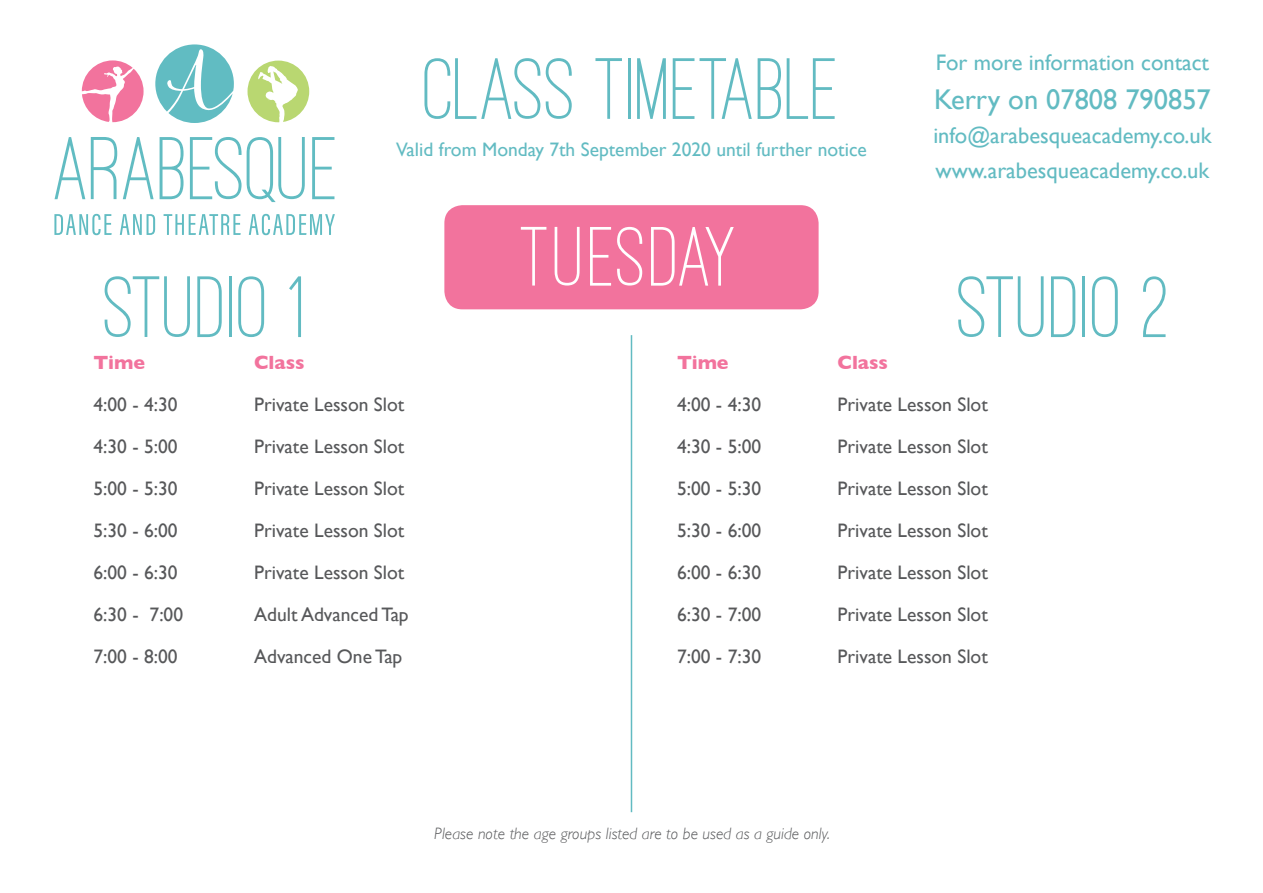
<style>
.page{position:relative;width:1263px;height:893px;background:#fff}
.page>*{position:absolute;margin:0;border:0;box-sizing:border-box;transform-origin:0 0}
.t1{font:500 90px "Ostrich Sans";color:#62bbc2}
.t2{font:500 87px "Ostrich Sans";letter-spacing:.025em;color:#fff}
.t3{font:28.5px "Gill Sans";color:#62bbc2}
.t4{font:22.5px/34.5px "Gill Sans";color:#62bbc2}
.t5{font:19.5px "Gill Sans";color:#57585a}
.t6{font:19.5px "Gill Sans";color:#62bbc2}
.t7{font:700 19.5px "Gill Sans";color:#f2739d}
.t8{font:italic 300 16.5px "Gill Sans";color:#57585a}
</style>
<div class="page">
<svg style="left:55px;top:137px;width:30px;height:62px"></svg>
<svg style="left:91px;top:137px;width:26px;height:62px"></svg>
<svg style="left:123px;top:137px;width:31px;height:62px"></svg>
<svg style="left:160px;top:137px;width:24px;height:62px"></svg>
<svg style="left:190px;top:137px;width:115px;height:65px"></svg>
<svg style="left:312px;top:137px;width:22px;height:62px"></svg>
<svg style="left:54px;top:214px;width:58px;height:21px"></svg>
<svg style="left:120px;top:214px;width:35px;height:21px"></svg>
<svg style="left:164px;top:214px;width:77px;height:21px"></svg>
<svg style="left:249px;top:214px;width:86px;height:21px"></svg>
<svg style="left:155px;top:44px;width:79px;height:79px"></svg>
<svg style="left:82px;top:60px;width:62px;height:62px"></svg>
<svg style="left:247px;top:61px;width:62px;height:61px"></svg>
<div style="left:444px;top:205px;width:375px;height:104px;background:#f2739d;border-radius:18px"></div>
<hr style="left:631px;top:335px;width:1px;height:477px;background:#62bbc2">
<h1 class="t1" style="left:104px;top:264px;width:204px">STUDIO 1</h1>
<h1 class="t1" style="left:424px;top:46px;width:417px">CLASS TIMETABLE</h1>
<p class="t6" style="left:396px;top:138px;width:472px">Valid from Monday 7th September 2020 until further notice</p>
<h2 class="t2" style="left:520px;top:215px;width:218px">TUESDAY</h2>
<p class="t4" style="left:936px;top:45px;width:275px">For more information contact</p>
<h3 class="t3" style="left:934px;top:82px;width:278px">Kerry on 07808 790857</h3>
<p class="t4" style="left:933px;top:118px;width:280px">info@arabesqueacademy.co.uk www.arabesqueacademy.co.uk</p>
<h1 class="t1" style="left:957px;top:264px;width:215px">STUDIO 2</h1>
<p class="t7" style="left:94px;top:347px;width:53px">Time</p>
<p class="t7" style="left:254px;top:347px;width:52px">Class</p>
<p class="t5" style="left:94px;top:393px;width:86px">4:00 - 4:30</p>
<p class="t5" style="left:254px;top:393px;width:152px">Private Lesson Slot</p>
<p class="t5" style="left:94px;top:435px;width:86px">4:30 - 5:00</p>
<p class="t5" style="left:254px;top:435px;width:152px">Private Lesson Slot</p>
<p class="t5" style="left:94px;top:477px;width:86px">5:00 - 5:30</p>
<p class="t5" style="left:254px;top:477px;width:152px">Private Lesson Slot</p>
<p class="t5" style="left:94px;top:519px;width:86px">5:30 - 6:00</p>
<p class="t5" style="left:254px;top:519px;width:152px">Private Lesson Slot</p>
<p class="t5" style="left:94px;top:561px;width:86px">6:00 - 6:30</p>
<p class="t5" style="left:254px;top:561px;width:152px">Private Lesson Slot</p>
<p class="t5" style="left:94px;top:603px;width:91px">6:30 - 7:00</p>
<p class="t5" style="left:254px;top:603px;width:156px">Adult Advanced Tap</p>
<p class="t5" style="left:94px;top:645px;width:86px">7:00 - 8:00</p>
<p class="t5" style="left:254px;top:645px;width:150px">Advanced One Tap</p>
<p class="t7" style="left:677px;top:347px;width:53px">Time</p>
<p class="t7" style="left:837px;top:347px;width:52px">Class</p>
<p class="t5" style="left:677px;top:393px;width:86px">4:00 - 4:30</p>
<p class="t5" style="left:837px;top:393px;width:152px">Private Lesson Slot</p>
<p class="t5" style="left:677px;top:435px;width:86px">4:30 - 5:00</p>
<p class="t5" style="left:837px;top:435px;width:152px">Private Lesson Slot</p>
<p class="t5" style="left:677px;top:477px;width:86px">5:00 - 5:30</p>
<p class="t5" style="left:837px;top:477px;width:152px">Private Lesson Slot</p>
<p class="t5" style="left:677px;top:519px;width:86px">5:30 - 6:00</p>
<p class="t5" style="left:837px;top:519px;width:152px">Private Lesson Slot</p>
<p class="t5" style="left:677px;top:561px;width:86px">6:00 - 6:30</p>
<p class="t5" style="left:837px;top:561px;width:152px">Private Lesson Slot</p>
<p class="t5" style="left:677px;top:603px;width:86px">6:30 - 7:00</p>
<p class="t5" style="left:837px;top:603px;width:152px">Private Lesson Slot</p>
<p class="t5" style="left:677px;top:645px;width:86px">7:00 - 7:30</p>
<p class="t5" style="left:837px;top:645px;width:152px">Private Lesson Slot</p>
<p class="t8" style="left:434px;top:824px;width:397px">Please note the age groups listed are to be used as a guide only.</p>
</div>
